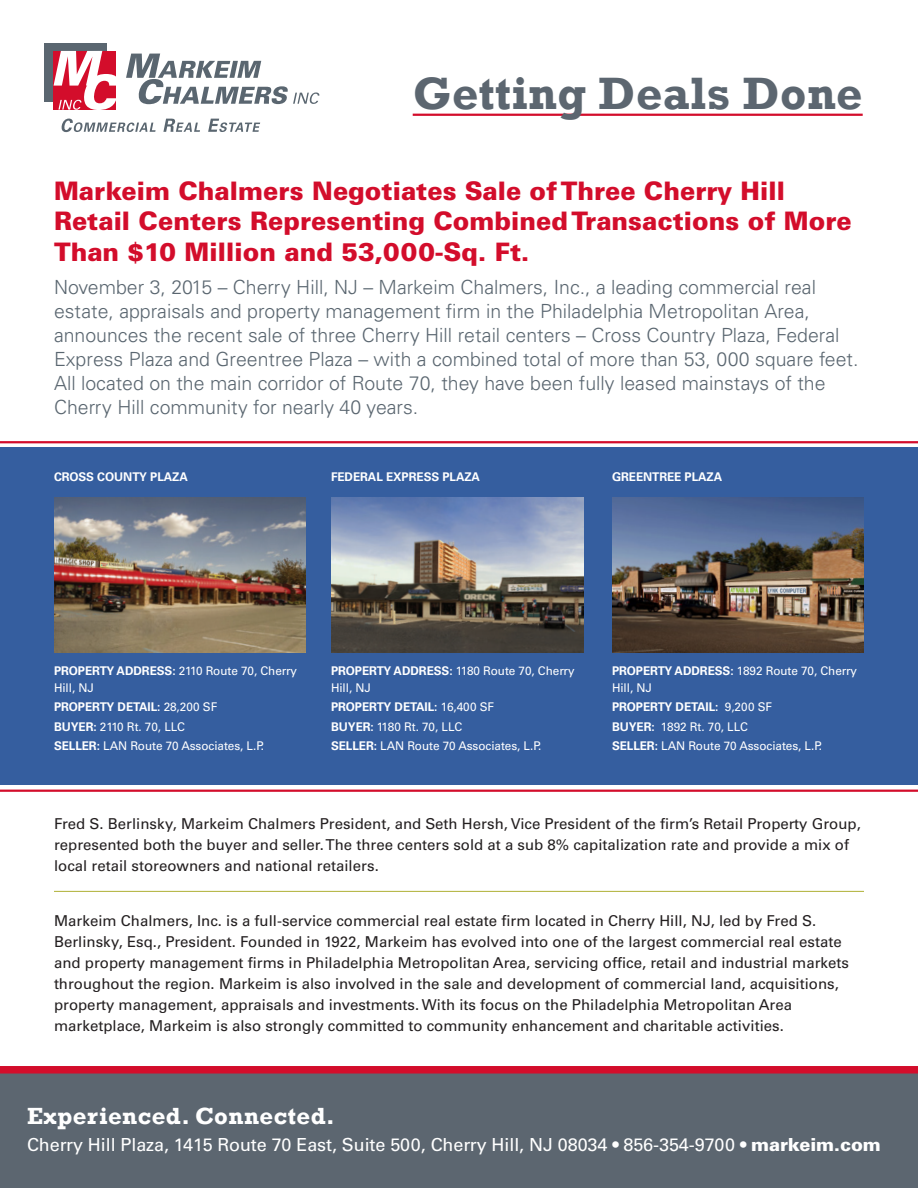
<style>
.page{position:relative;width:918px;height:1188px;background:#fff}
.page>*{position:absolute;margin:0;border:0;box-sizing:border-box;transform-origin:0 0}
.t1{font:700 46.5px "Rockwell";letter-spacing:.01em;color:#5c6670}
.black_header{font:900 25.5px/30.6px "Univers";color:#d30d2b}
.t2{font:700 24px "Rockwell";letter-spacing:.02em;color:#fff}
.body{font:300 19.5px/24px "Univers";color:#5a6670}
.t3{font:18px "Univers";letter-spacing:-.005em;color:#fff}
.body-2{font:15px/21px "Univers";color:#231f20}
.description{font:12px/16.5px "Univers";letter-spacing:-.005em;color:#fff}
.description-2{font:700 12px "Univers";letter-spacing:-.005em;color:#fff}
.s1{font-weight:700}
.s2{font-weight:400}
.s3{font-weight:900}
</style>
<div class="page">
<div style="left:0;top:447px;width:918px;height:337px;background:#355e9f"></div>
<div style="left:0;top:1074px;width:918px;height:114px;background:#5c6670"></div>
<hr style="left:54px;top:891px;width:810px;height:1px;background:#afb035">
<hr style="left:413px;top:114px;width:450px;height:2px;background:#d30d2b">
<img style="left:54px;top:498px;width:252px;height:154px">
<img style="left:331px;top:498px;width:252px;height:154px">
<img style="left:612px;top:498px;width:252px;height:154px">
<svg style="left:126px;top:54px;width:193px;height:50px"></svg>
<svg style="left:61px;top:119px;width:199px;height:13px"></svg>
<div style="left:44px;top:43px;width:62px;height:58px;background:#5a6670"></div>
<svg style="left:54px;top:51px;width:62px;height:59px;background:#e77d8d"></svg>
<hr style="left:0;top:441px;width:918px;height:2px;background:#d30d2b">
<hr style="left:0;top:790px;width:918px;height:2px;background:#d30d2b">
<div style="left:0;top:1066px;width:918px;height:8px;background:#d30d2b"></div>
<p class="t1" style="left:413px;top:65px;width:451px">Getting Deals Done</p>
<p class="black_header" style="left:54px;top:175px;width:799px">Markeim Chalmers Negotiates Sale of Three Cherry Hill<br>Retail Centers Representing Combined Transactions of More<br>Than $10 Million and 53,000-Sq. Ft.</p>
<p class="body" style="left:54px;top:275px;width:806px">November 3, 2015 – Cherry Hill, NJ – Markeim Chalmers, Inc., a leading commercial real estate, appraisals and property management firm in the Philadelphia Metropolitan Area, announces the recent sale of three Cherry Hill retail centers – Cross Country Plaza, Federal Express Plaza and Greentree Plaza – with a combined total of more than 53, 000 square feet.<br>All located on the main corridor of Route 70, they have been fully leased mainstays of the Cherry Hill community for nearly 40 years.</p>
<p class="description-2" style="left:54px;top:470px;width:135px">CROSS COUNTY PLAZA</p>
<p class="description-2" style="left:331px;top:470px;width:151px">FEDERAL EXPRESS PLAZA</p>
<p class="description-2" style="left:612px;top:470px;width:112px">GREENTREE PLAZA</p>
<p class="description" style="left:54px;top:663px;width:245px"><span class="s1">PROPERTY ADDRESS:</span> 2110 Route 70, Cherry<br>Hill, NJ</p>
<p class="description-2" style="left:54px;top:700px;width:165px">PROPERTY DETAIL: <span class="s2">28,200 SF</span></p>
<p class="description" style="left:54px;top:718px;width:133px"><span class="s1">BUYER:</span> 2110 Rt. 70, LLC</p>
<p class="description" style="left:54px;top:738px;width:212px"><span class="s1">SELLER:</span> LAN Route 70 Associates, L.P.</p>
<p class="description" style="left:331px;top:663px;width:245px"><span class="s1">PROPERTY ADDRESS:</span> 1180 Route 70, Cherry<br>Hill, NJ</p>
<p class="description-2" style="left:331px;top:700px;width:165px">PROPERTY DETAIL: <span class="s2">16,400 SF</span></p>
<p class="description" style="left:331px;top:718px;width:133px"><span class="s1">BUYER:</span> 1180 Rt. 70, LLC</p>
<p class="description" style="left:331px;top:738px;width:212px"><span class="s1">SELLER:</span> LAN Route 70 Associates, L.P.</p>
<p class="description" style="left:612px;top:663px;width:247px"><span class="s1">PROPERTY ADDRESS:</span> 1892 Route 70, Cherry<br>Hill, NJ</p>
<p class="description-2" style="left:612px;top:700px;width:162px">PROPERTY DETAIL: <span class="s2">9,200 SF</span></p>
<p class="description" style="left:612px;top:718px;width:138px"><span class="s1">BUYER:</span> 1892 Rt. 70, LLC</p>
<p class="description" style="left:612px;top:738px;width:212px"><span class="s1">SELLER:</span> LAN Route 70 Associates, L.P.</p>
<p class="body-2" style="left:54px;top:813px;width:808px">Fred S. Berlinsky, Markeim Chalmers President, and Seth Hersh, Vice President of the firm’s Retail Property Group, represented both the buyer and seller. The three centers sold at a sub 8% capitalization rate and provide a mix of local retail storeowners and national retailers.</p>
<p class="body-2" style="left:54px;top:910px;width:797px">Markeim Chalmers, Inc. is a full-service commercial real estate firm located in Cherry Hill, NJ, led by Fred S.<br>Berlinsky, Esq., President. Founded in 1922, Markeim has evolved into one of the largest commercial real estate and property management firms in Philadelphia Metropolitan Area, servicing office, retail and industrial markets throughout the region. Markeim is also involved in the sale and development of commercial land, acquisitions, property management, appraisals and investments. With its focus on the Philadelphia Metropolitan Area marketplace, Markeim is also strongly committed to community enhancement and charitable activities.</p>
<p class="t2" style="left:27px;top:1101px;width:309px">Experienced. Connected.</p>
<p class="t3" style="left:27px;top:1134px;width:855px">Cherry Hill Plaza, 1415 Route 70 East, Suite 500, Cherry Hill, NJ 08034 • 856-354-9700 • <span class="s3">markeim.com</span></p>
</div>
